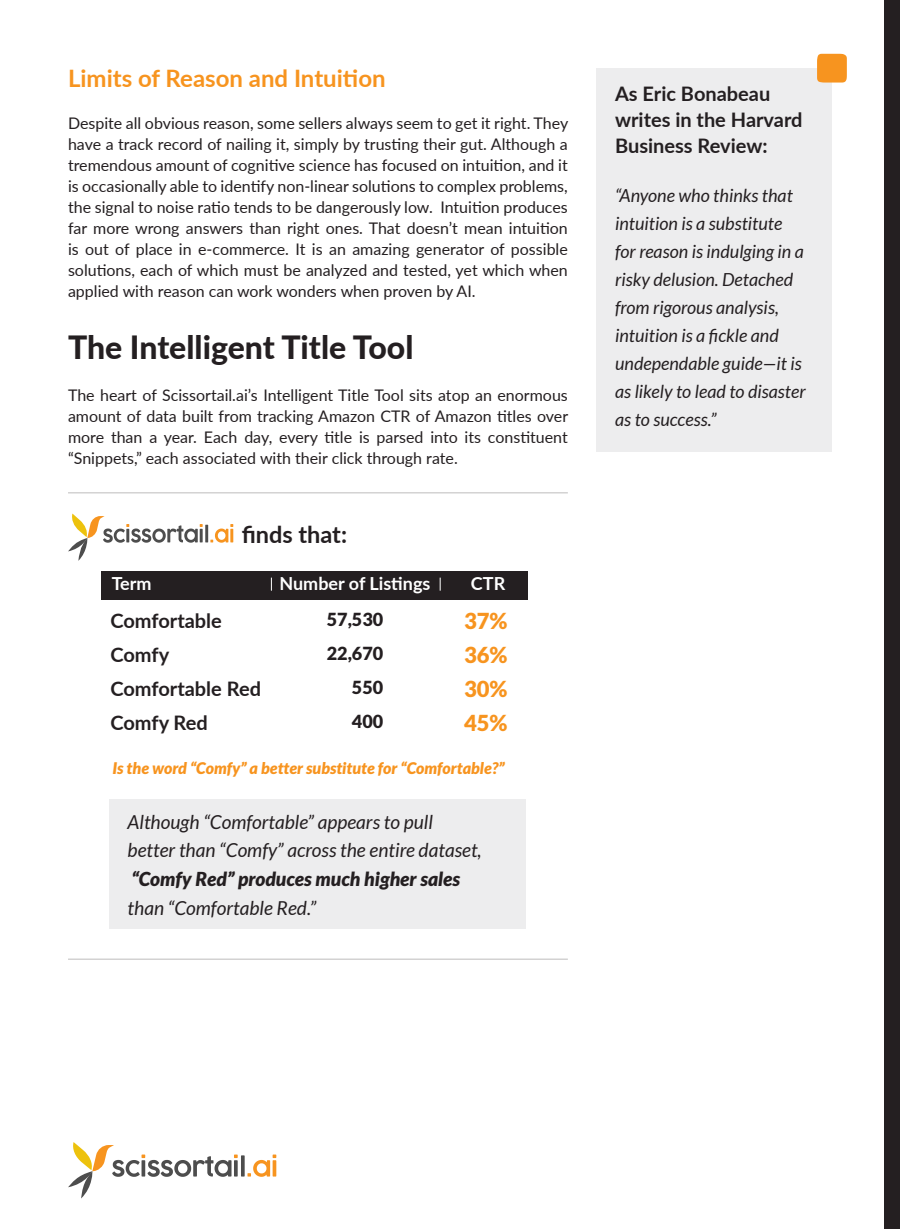
<style>
.page{position:relative;width:900px;height:1229px;background:#fff}
.page>*{position:absolute;margin:0;border:0;box-sizing:border-box;transform-origin:0 0}
.t1{font:800 32px "Lato";color:#241f21}
.t2{font:700 24px "Lato";color:#f7941f}
.t3{font:700 23.6px "Lato";color:#241f21}
.t4{font:900 22px/34px "Lato";color:#f7941f;text-align:justify}
.t5{font:700 20px/34px "Lato";color:#241f21}
.t6{font:italic 19.2px/28.8px "Lato";color:#241f21}
.t7{font:italic 900 19.2px "Lato";color:#241f21}
.t8{font:italic 18px/28px "Lato";color:#241f21}
.t9{font:700 18px "Lato";color:#fff}
.t10{font:900 18px/34px "Lato";color:#241f21;text-align:right}
.t11{font:16px/21px "Lato";color:#241f21;text-align:justify}
.t12{font:italic 900 16px "Lato";color:#f7941f}
</style>
<div class="page">
<div style="left:885px;top:0;width:15px;height:1228px;background:#241f21"></div>
<svg style="left:68px;top:1142px;width:208px;height:56px"></svg>
<div style="left:110px;top:799px;width:416px;height:130px;background:#ededee"></div>
<hr style="left:68px;top:492px;width:500px;height:1px;background:#bdbcbc">
<hr style="left:68px;top:958px;width:500px;height:1px;background:#bdbcbc">
<svg style="left:68px;top:513px;width:165px;height:48px"></svg>
<div style="left:101px;top:571px;width:426px;height:28px;background:#241f21"></div>
<svg style="left:271px;top:577px;width:1px;height:13px"></svg>
<svg style="left:440px;top:577px;width:1px;height:13px"></svg>
<div style="left:596px;top:68px;width:236px;height:384px;background:#ededee"></div>
<svg style="left:817px;top:54px;width:30px;height:28px"></svg>
<h2 class="t2" style="left:68px;top:61px;width:319px">Limits of Reason and Intuition</h2>
<p class="t11" style="left:68px;top:112px;width:502px">Despite all obvious reason, some sellers always seem to get it right. They have a track record of nailing it, simply by trusting their gut. Although a tremendous amount of cognitive science has focused on intuition, and it is occasionally able to identify non-linear solutions to complex problems, the signal to noise ratio tends to be dangerously low. Intuition produces far more wrong answers than right ones. That doesn’t mean intuition is out of place in e-commerce. It is an amazing generator of possible solutions, each of which must be analyzed and tested, yet which when applied with reason can work wonders when proven by AI.</p>
<h1 class="t1" style="left:68px;top:323px;width:347px">The Intelligent Title Tool</h1>
<p class="t11" style="left:68px;top:384px;width:502px">The heart of Scissortail.ai’s Intelligent Title Tool sits atop an enormous amount of data built from tracking Amazon CTR of Amazon titles over more than a year. Each day, every title is parsed into its constituent “Snippets,” each associated with their click through rate.</p>
<h3 class="t3" style="left:242px;top:517px;width:107px">finds that:</h3>
<p class="t9" style="left:112px;top:570px;width:42px">Term</p>
<p class="t9" style="left:279px;top:570px;width:153px">Number of Listings</p>
<p class="t9" style="left:471px;top:570px;width:36px">CTR</p>
<p class="t5" style="left:110px;top:602px;width:152px">Comfortable<br>Comfy<br>Comfortable Red<br>Comfy Red</p>
<p class="t10" style="left:327px;top:602px;width:58px">57,530<br>22,670<br>550<br>400</p>
<h3 class="t4" style="left:464px;top:603px;width:45px">37% 36% 30% 45%</h3>
<p class="t12" style="left:112px;top:759px;width:394px">Is the word “Comfy” a better substitute for “Comfortable?”</p>
<p class="t6" style="left:128px;top:807px;width:356px">Although “Comfortable” appears to pull better than “Comfy” across the entire dataset,</p>
<p class="t7" style="left:131px;top:868px;width:330px">“Comfy Red” produces much higher sales</p>
<p class="t6" style="left:128px;top:894px;width:190px">than “Comfortable Red.”</p>
<p class="t5" style="left:615px;top:80px;width:189px;line-height:26px">As Eric Bonabeau writes in the Harvard<br>Business Review:</p>
<p class="t8" style="left:615px;top:182px;width:192px">“Anyone who thinks that intuition is a substitute for reason is indulging in a risky delusion. Detached from rigorous analysis, intuition is a fickle and undependable guide—it is as likely to lead to disaster as to success.”</p>
</div>
